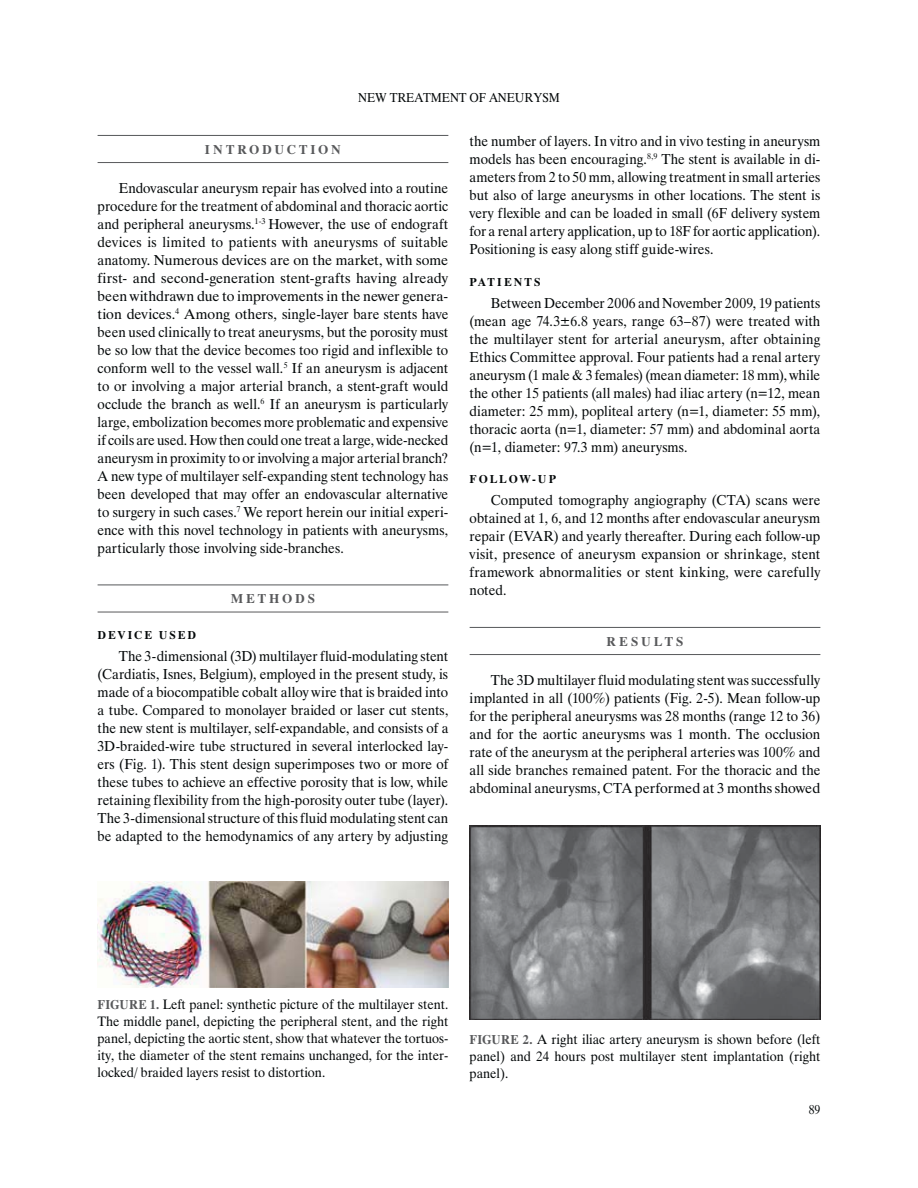
<style>
.page{position:relative;width:918px;height:1188px;background:#fff}
.page>*{position:absolute;margin:0;border:0;box-sizing:border-box;transform-origin:0 0}
.t1{font:15px/18px "UB Times";letter-spacing:.005em;color:#040809;text-align:justify;scale:.95 1}
.t2{font:14.25px/17.1px "UB Times";color:#040809;text-align:justify;scale:.95 1}
.t3{font:13.5px "UB Times Bold";letter-spacing:.21em;color:#58595b}
.t4{font:13.5px "UB Times";color:#040809;scale:.9 1}
.t5{font:12px "UB Times Bold";letter-spacing:.17em;color:#040809}
.s1{font-family:"UB Times Bold";font-size:13.5px;color:#58595b}
</style>
<div class="page">
<hr style="left:98px;top:135px;width:350px;height:1px;background:#55585a">
<hr style="left:98px;top:162px;width:350px;height:1px;background:#58595b">
<hr style="left:98px;top:585px;width:350px;height:1px;background:#55585a">
<hr style="left:98px;top:612px;width:350px;height:1px;background:#58595b">
<hr style="left:470px;top:627px;width:350px;height:1px;background:#55585a">
<hr style="left:470px;top:654px;width:350px;height:1px;background:#58595b">
<img style="left:98px;top:882px;width:350px;height:106px">
<img style="left:470px;top:826px;width:350px;height:193px">
<p class="t4" style="left:358px;top:93px;width:225px">NEW TREATMENT OF ANEURYSM</p>
<p class="t3" style="left:205px;top:141px;width:137px">INTRODUCTION</p>
<p class="t1" style="left:98px;top:180px;width:371px;text-indent:21px">Endovascular aneurysm repair has evolved into a routine procedure for the treatment of abdominal and thoracic aortic and peripheral aneurysms.<sup>1-3</sup> However, the use of endograft devices is limited to patients with aneurysms of suitable anatomy. Numerous devices are on the market, with some first- and second-generation stent-grafts having already been withdrawn due to improvements in the newer genera&shy;tion devices.<sup>4</sup> Among others, single-layer bare stents have been used clinically to treat aneurysms, but the porosity must be so low that the device becomes too rigid and inflexible to conform well to the vessel wall.<sup>5</sup> If an aneurysm is adjacent to or involving a major arterial branch, a stent-graft would occlude the branch as well.<sup>6</sup> If an aneurysm is particularly large, embolization becomes more problematic and expensive if coils are used. How then could one treat a large, wide-necked aneurysm in proximity to or involving a major arterial branch?<br>A new type of multilayer self-expanding stent technology has been developed that may offer an endovascular alternative to surgery in such cases.<sup>7</sup> We report herein our initial experi&shy;ence with this novel technology in patients with aneurysms, particularly those involving side-branches.</p>
<p class="t3" style="left:231px;top:591px;width:86px">METHODS</p>
<p class="t5" style="left:98px;top:628px;width:100px">DEVICE USED</p>
<p class="t1" style="left:98px;top:649px;width:371px;text-indent:21px">The 3-dimensional (3D) multilayer fluid-modulating stent (Cardiatis, Isnes, Belgium), employed in the present study, is made of a biocompatible cobalt alloy wire that is braided into a tube. Compared to monolayer braided or laser cut stents, the new stent is multilayer, self-expandable, and consists of a 3D-braided-wire tube structured in several interlocked lay&shy;ers (Fig. 1). This stent design superimposes two or more of these tubes to achieve an effective porosity that is low, while retaining flexibility from the high-porosity outer tube (layer).<br>The 3-dimensional structure of this fluid modulating stent can be adapted to the hemodynamics of any artery by adjusting</p>
<p class="t1" style="left:470px;top:134px;width:371px">the number of layers. In vitro and in vivo testing in aneurysm models has been encouraging.<sup>8,9</sup> The stent is available in di&shy;ameters from 2 to 50 mm, allowing treatment in small arteries but also of large aneurysms in other locations. The stent is very flexible and can be loaded in small (6F delivery system for a renal artery application, up to 18F for aortic application).<br>Positioning is easy along stiff guide-wires.</p>
<p class="t5" style="left:470px;top:274px;width:73px">PATIENTS</p>
<p class="t1" style="left:470px;top:295px;width:371px;text-indent:21px">Between December 2006 and November 2009, 19 patients (mean age 74.3±6.8 years, range 63–87) were treated with the multilayer stent for arterial aneurysm, after obtaining Ethics Committee approval. Four patients had a renal artery aneurysm (1 male &amp; 3 females) (mean diameter: 18 mm), while the other 15 patients (all males) had iliac artery (n=12, mean diameter: 25 mm), popliteal artery (n=1, diameter: 55 mm), thoracic aorta (n=1, diameter: 57 mm) and abdominal aorta (n=1, diameter: 97.3 mm) aneurysms.</p>
<p class="t5" style="left:470px;top:472px;width:88px">FOLLOW-UP</p>
<p class="t1" style="left:470px;top:493px;width:371px;text-indent:21px">Computed tomography angiography (CTA) scans were obtained at 1, 6, and 12 months after endovascular aneurysm repair (EVAR) and yearly thereafter. During each follow-up visit, presence of aneurysm expansion or shrinkage, stent framework abnormalities or stent kinking, were carefully noted.</p>
<p class="t3" style="left:607px;top:633px;width:78px">RESULTS</p>
<p class="t1" style="left:470px;top:672px;width:371px;text-indent:21px">The 3D multilayer fluid modulating stent was successfully implanted in all (100%) patients (Fig. 2-5). Mean follow-up for the peripheral aneurysms was 28 months (range 12 to 36) and for the aortic aneurysms was 1 month. The occlusion rate of the aneurysm at the peripheral arteries was 100% and all side branches remained patent. For the thoracic and the abdominal aneurysms, CTA performed at 3 months showed</p>
<p class="t2" style="left:98px;top:997px;width:371px"><span class="s1">FIGURE 1.</span> Left panel: synthetic picture of the multilayer stent.<br>The middle panel, depicting the peripheral stent, and the right panel, depicting the aortic stent, show that whatever the tortuos&shy;ity, the diameter of the stent remains unchanged, for the inter&shy;locked/ braided layers resist to distortion.</p>
<p class="t2" style="left:470px;top:1032px;width:371px"><span class="s1">FIGURE 2.</span> A right iliac artery aneurysm is shown before (left panel) and 24 hours post multilayer stent implantation (right panel).</p>
<p class="t4" style="left:809px;top:1105px;width:14px">89</p>
</div>
